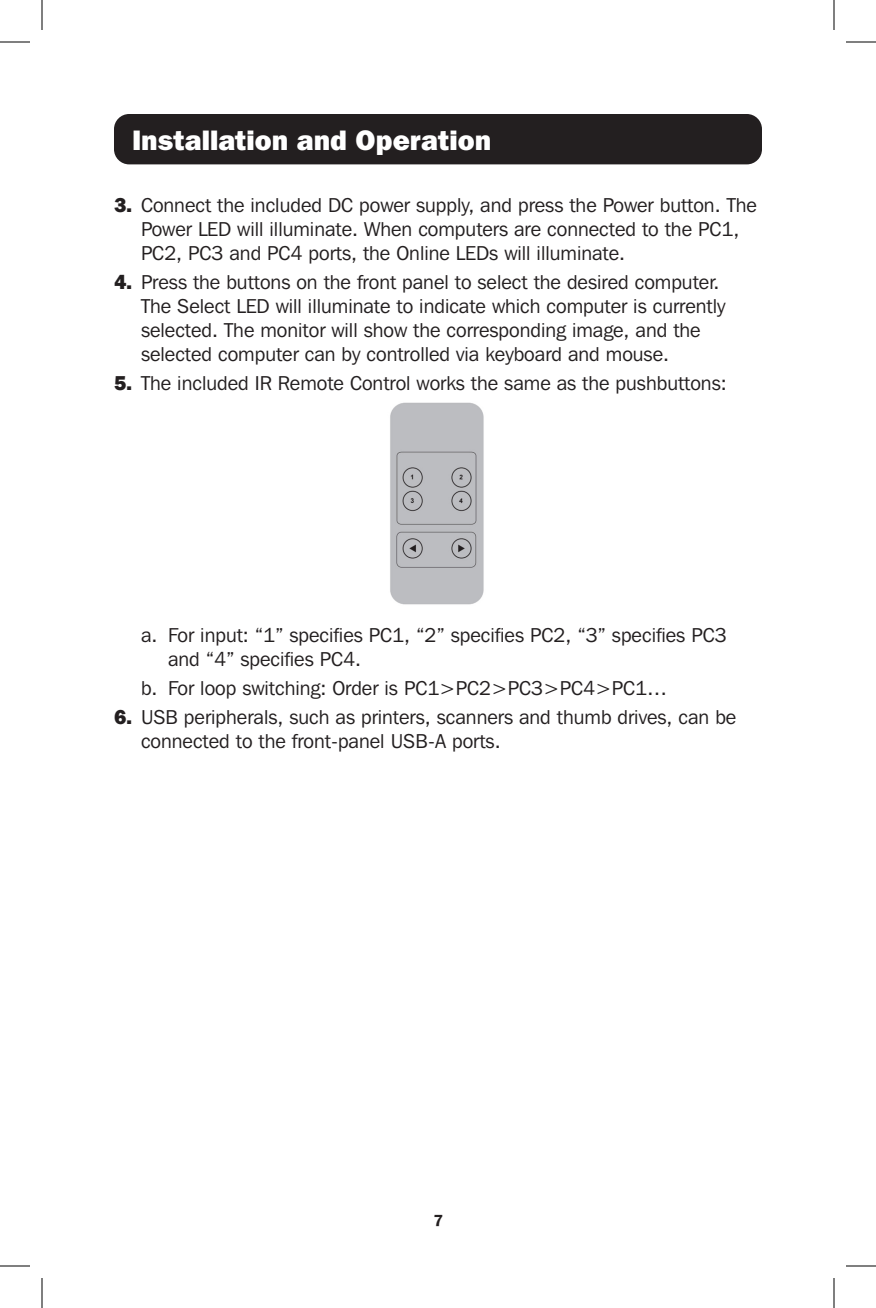
<style>
.page{position:relative;width:876px;height:1308px;background:#fff}
.page>*{position:absolute;margin:0;border:0;box-sizing:border-box;transform-origin:0 0}
.t1{font:800 28px "Franklin Gothic IT Cby BT";color:#fff}
.t2{font:20px/24px "Franklin Gothic IT Cby BT";color:#231f20}
.t3{font:600 16px "Franklin Gothic IT Cby BT";color:#231f20}
.s1{font-weight:800}
</style>
<div class="page">
<div style="left:114px;top:114px;width:648px;height:50px;background:#231f20;border-radius:15px"></div>
<img style="left:390px;top:402px;width:94px;height:203px">
<hr style="left:0;top:42px;width:30px;height:1px;background:#000">
<hr style="left:846px;top:42px;width:30px;height:1px;background:#000">
<hr style="left:0;top:1266px;width:30px;height:1px;background:#000">
<hr style="left:846px;top:1266px;width:30px;height:1px;background:#000">
<hr style="left:42px;top:0;width:1px;height:30px;background:#000">
<hr style="left:42px;top:1278px;width:1px;height:30px;background:#000">
<hr style="left:834px;top:0;width:1px;height:30px;background:#000">
<hr style="left:834px;top:1278px;width:1px;height:30px;background:#000">
<p class="t1" style="left:132px;top:123px;width:361px">Installation and Operation</p>
<p class="t2" style="left:141px;top:193px;width:617px;text-indent:-27px"><span class="s1">3.</span> Connect the included DC power supply, and press the Power button. The<br>Power LED will illuminate. When computers are connected to the PC1,<br>PC2, PC3 and PC4 ports, the Online LEDs will illuminate.</p>
<p class="t2" style="left:141px;top:270px;width:586px;text-indent:-27px"><span class="s1">4.</span> Press the buttons on the front panel to select the desired computer.<br>The Select LED will illuminate to indicate which computer is currently selected. The monitor will show the corresponding image, and the selected computer can by controlled via keyboard and mouse.</p>
<p class="t2" style="left:114px;top:371px;width:614px"><span class="s1">5.</span> The included IR Remote Control works the same as the pushbuttons:</p>
<p class="t2" style="left:168px;top:623px;width:560px;text-indent:-27px">a. For input: “1” specifies PC1, “2” specifies PC2, “3” specifies PC3 and “4” specifies PC4.</p>
<p class="t2" style="left:141px;top:676px;width:528px">b. For loop switching: Order is PC1&gt;PC2&gt;PC3&gt;PC4&gt;PC1…</p>
<p class="t2" style="left:141px;top:705px;width:597px;text-indent:-27px"><span class="s1">6.</span> USB peripherals, such as printers, scanners and thumb drives, can be connected to the front-panel USB-A ports.</p>
<p class="t3" style="left:433px;top:1210px;width:11px">7</p>
</div>
